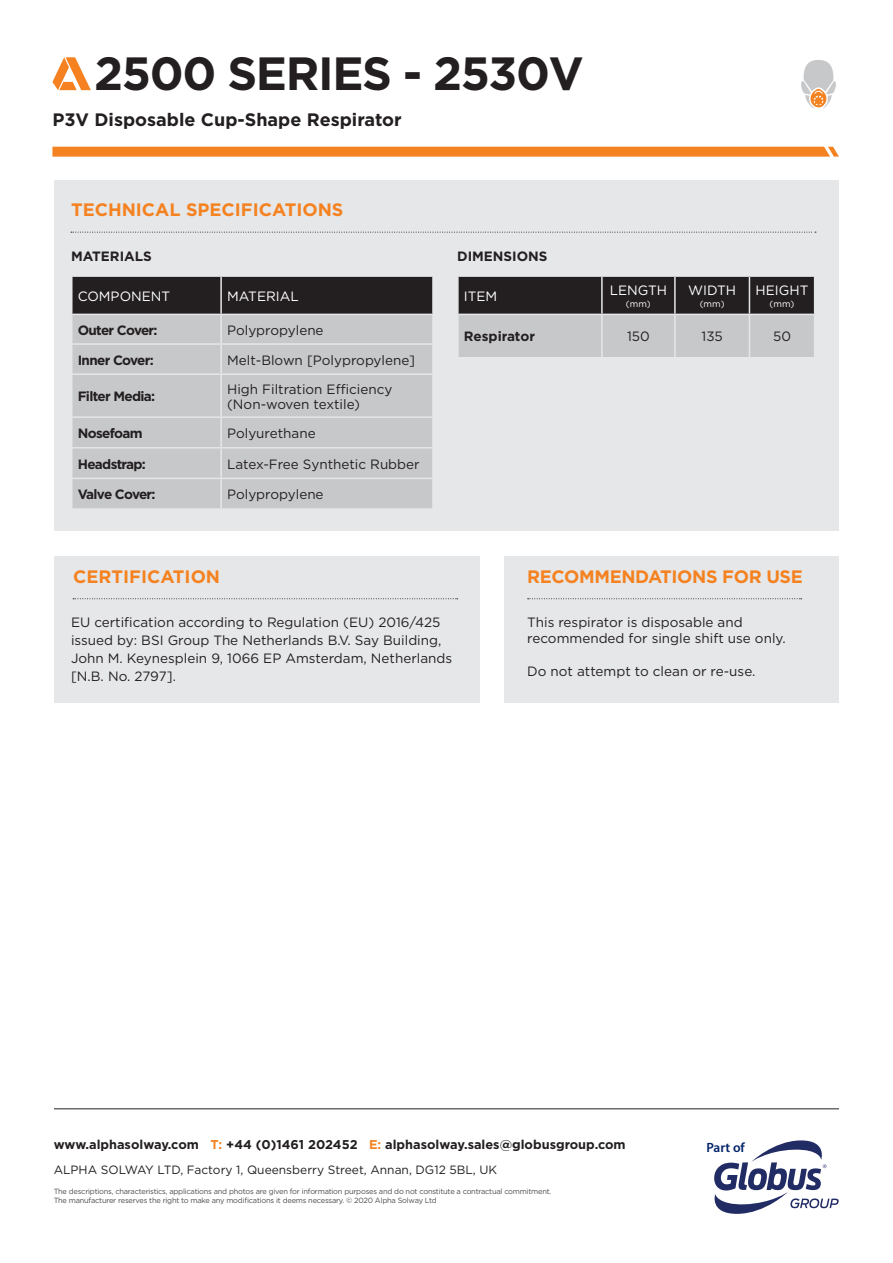
<style>
.page{position:relative;width:893px;height:1263px;background:#fff}
.page>*{position:absolute;margin:0;border:0;box-sizing:border-box;transform-origin:0 0}
.t1{font:700 46.5px "Gotham";letter-spacing:-.03em;color:#231f20}
.t2{font:700 18px "Gotham";color:#f58220}
.t3{font:700 18px "Gotham";color:#231f20}
.t4{font:700 18px "Gotham";letter-spacing:-.02em;color:#f58220}
.t5{font:13.5px/18px "Gotham";color:#231f20}
.t6{font:700 13.5px "Gotham";letter-spacing:-.05em;color:#231f20}
.t7{font:13.5px "Gotham";color:#fff}
.t8{font:700 13.5px "Gotham";color:#231f20}
.t9{font:700 13.5px "Gotham";letter-spacing:-.07em;color:#231f20}
.t10{font:600 13.5px "Myriad Pro";color:#002369}
.t11{font:700 12.75px "Gotham";color:#231f20}
.t12{font:12px "Gotham";color:#231f20}
.t13{font:9px "Gotham";color:#fff}
.t14{font:7.5px/9px "Gotham";letter-spacing:-.03em;color:#4b4c4d}
.s1{color:#f58220}
</style>
<div class="page">
<svg style="left:52px;top:147px;width:787px;height:10px;background:#f5872a"></svg>
<div style="left:54px;top:180px;width:785px;height:351px;background:#e6e7e9"></div>
<svg style="left:71px;top:232px;width:745px;height:1px"></svg>
<svg style="left:459px;top:277px;width:355px;height:80px;background:#7b797b"></svg>
<hr style="left:601px;top:277px;width:2px;height:37px;background:#e6e7e9">
<hr style="left:674px;top:277px;width:2px;height:37px;background:#e6e7e9">
<hr style="left:749px;top:277px;width:1px;height:37px;background:#e6e7e9">
<hr style="left:457px;top:314px;width:145px;height:1px;background:#e6e7e9">
<hr style="left:602px;top:314px;width:73px;height:1px;background:#e6e7e9">
<hr style="left:601px;top:315px;width:2px;height:42px;background:#e6e7e9">
<hr style="left:675px;top:314px;width:74px;height:1px;background:#e6e7e9">
<hr style="left:674px;top:315px;width:2px;height:42px;background:#e6e7e9">
<hr style="left:749px;top:314px;width:66px;height:1px;background:#e6e7e9">
<hr style="left:749px;top:315px;width:1px;height:42px;background:#e6e7e9">
<svg style="left:801px;top:60px;width:35px;height:48px"></svg>
<svg style="left:52px;top:57px;width:39px;height:33px"></svg>
<div style="left:73px;top:277px;width:359px;height:37px;background:#231f20"></div>
<div style="left:73px;top:315px;width:359px;height:193px;background:#c7c8ca"></div>
<hr style="left:220px;top:277px;width:2px;height:37px;background:#e6e7e9">
<hr style="left:220px;top:315px;width:2px;height:28px;background:#e6e7e9">
<hr style="left:71px;top:343px;width:150px;height:2px;background:#e6e7e9">
<hr style="left:221px;top:343px;width:213px;height:2px;background:#e6e7e9">
<hr style="left:220px;top:345px;width:2px;height:28px;background:#e6e7e9">
<hr style="left:71px;top:373px;width:150px;height:2px;background:#e6e7e9">
<hr style="left:221px;top:373px;width:213px;height:2px;background:#e6e7e9">
<hr style="left:220px;top:375px;width:2px;height:41px;background:#e6e7e9">
<hr style="left:71px;top:416px;width:150px;height:2px;background:#e6e7e9">
<hr style="left:221px;top:416px;width:213px;height:2px;background:#e6e7e9">
<hr style="left:220px;top:418px;width:2px;height:29px;background:#e6e7e9">
<hr style="left:71px;top:447px;width:150px;height:1px;background:#e6e7e9">
<hr style="left:221px;top:447px;width:213px;height:1px;background:#e6e7e9">
<hr style="left:220px;top:448px;width:2px;height:30px;background:#e6e7e9">
<hr style="left:71px;top:478px;width:150px;height:1px;background:#e6e7e9">
<hr style="left:221px;top:478px;width:213px;height:1px;background:#e6e7e9">
<hr style="left:220px;top:479px;width:2px;height:29px;background:#e6e7e9">
<div style="left:505px;top:556px;width:334px;height:146px;background:#e6e7e9"></div>
<svg style="left:528px;top:598px;width:274px;height:1px"></svg>
<div style="left:54px;top:556px;width:426px;height:146px;background:#e6e7e9"></div>
<svg style="left:73px;top:598px;width:385px;height:1px"></svg>
<hr style="left:54px;top:1108px;width:785px;height:1px;background:#231f20">
<svg style="left:714px;top:1140px;width:125px;height:74px"></svg>
<p class="t1" style="left:94px;top:43px;width:491px">2500 SERIES - 2530V</p>
<p class="t3" style="left:52px;top:108px;width:351px">P3V Disposable Cup-Shape Respirator</p>
<p class="t2" style="left:71px;top:198px;width:274px">TECHNICAL SPECIFICATIONS</p>
<p class="t8" style="left:71px;top:247px;width:82px">MATERIALS</p>
<p class="t8" style="left:457px;top:247px;width:92px">DIMENSIONS</p>
<p class="t7" style="left:464px;top:287px;width:35px">ITEM</p>
<p class="t7" style="left:610px;top:281px;width:59px">LENGTH</p>
<p class="t13" style="left:626px;top:298px;width:26px">(mm)</p>
<p class="t7" style="left:756px;top:281px;width:54px">HEIGHT</p>
<p class="t13" style="left:770px;top:298px;width:26px">(mm)</p>
<p class="t7" style="left:688px;top:281px;width:49px">WIDTH</p>
<p class="t13" style="left:700px;top:298px;width:26px">(mm)</p>
<p class="t7" style="left:78px;top:287px;width:94px">COMPONENT</p>
<p class="t7" style="left:227px;top:287px;width:73px">MATERIAL</p>
<p class="t6" style="left:78px;top:321px;width:81px">Outer Cover:</p>
<p class="t5" style="left:227px;top:320px;width:98px">Polypropylene</p>
<p class="t6" style="left:78px;top:351px;width:77px">Inner Cover:</p>
<p class="t5" style="left:227px;top:350px;width:189px">Melt-Blown [Polypropylene]</p>
<p class="t6" style="left:78px;top:387px;width:79px">Filter Media:</p>
<p class="t5" style="left:227px;top:381px;width:167px;line-height:15px">High Filtration Efficiency (Non-woven textile)</p>
<p class="t6" style="left:78px;top:424px;width:66px">Nosefoam</p>
<p class="t5" style="left:227px;top:424px;width:90px">Polyurethane</p>
<p class="t6" style="left:78px;top:455px;width:70px">Headstrap:</p>
<p class="t5" style="left:227px;top:454px;width:194px">Latex-Free Synthetic Rubber</p>
<p class="t9" style="left:78px;top:485px;width:79px">Valve Cover:</p>
<p class="t5" style="left:227px;top:485px;width:98px">Polypropylene</p>
<p class="t8" style="left:464px;top:328px;width:73px">Respirator</p>
<p class="t5" style="left:627px;top:327px;width:24px">150</p>
<p class="t5" style="left:701px;top:327px;width:23px">135</p>
<p class="t5" style="left:773px;top:327px;width:19px">50</p>
<p class="t2" style="left:73px;top:564px;width:149px">CERTIFICATION</p>
<p class="t5" style="left:71px;top:613px;width:383px">EU certification according to Regulation (EU) 2016/425 issued by: BSI Group The Netherlands B.V. Say Building, John M. Keynesplein 9, 1066 EP Amsterdam, Netherlands [N.B. No. 2797].</p>
<p class="t4" style="left:527px;top:564px;width:277px">RECOMMENDATIONS FOR USE</p>
<p class="t5" style="left:527px;top:614px;width:260px;line-height:16.2px">This respirator is disposable and recommended for single shift use only.</p>
<p class="t5" style="left:527px;top:661px;width:230px">Do not attempt to clean or re-use.</p>
<p class="t11" style="left:54px;top:1136px;width:574px">www.alphasolway.com <span class="s1">T:</span> +44 (0)1461 202452 <span class="s1">E:</span> alphasolway.sales@globusgroup.com</p>
<p class="t12" style="left:54px;top:1162px;width:445px">ALPHA SOLWAY LTD, Factory 1, Queensberry Street, Annan, DG12 5BL, UK</p>
<p class="t14" style="left:54px;top:1186px;width:499px">The descriptions, characteristics, applications and photos are given for information purposes and do not constitute a contractual commitment.<br>The manufacturer reserves the right to make any modifications it deems necessary. © 2020 Alpha Solway Ltd</p>
<p class="t10" style="left:706px;top:1139px;width:40px">Part of</p>
</div>
